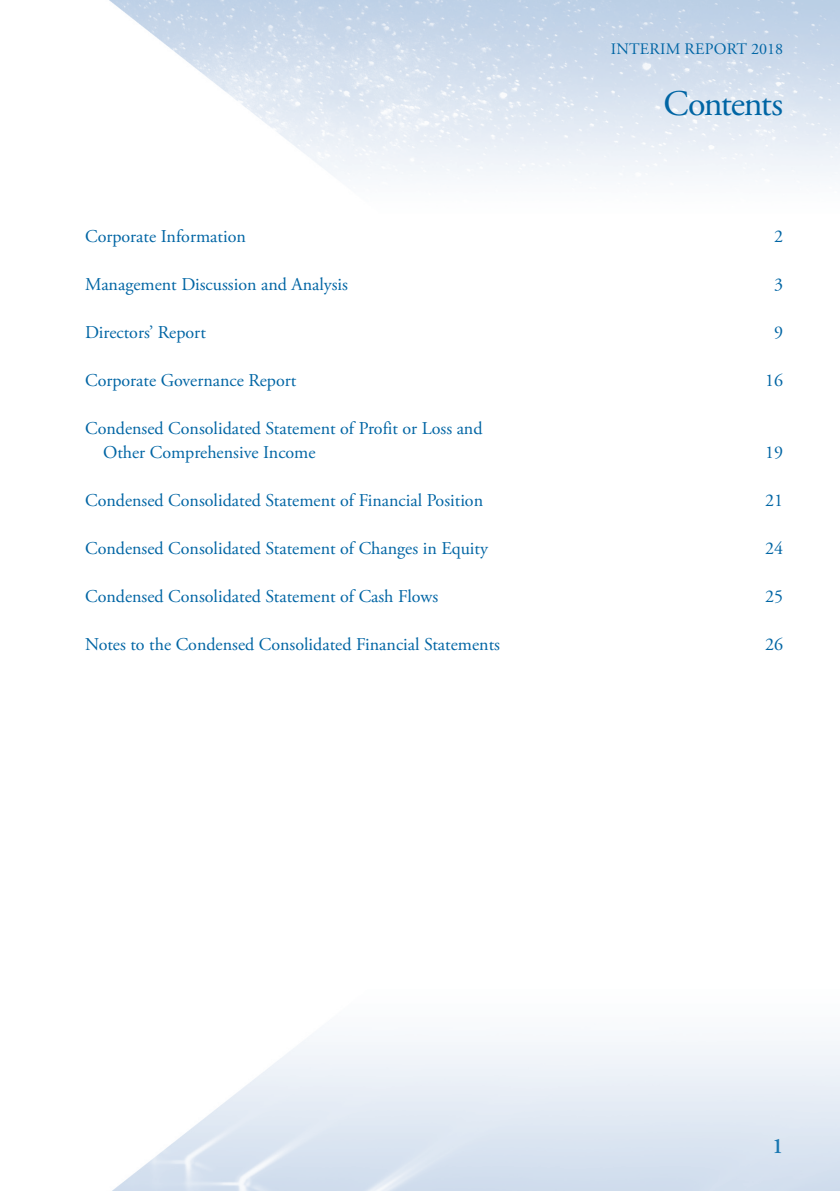
<style>
.page{position:relative;width:840px;height:1191px;background:#fff}
.page>*{position:absolute;margin:0;border:0;box-sizing:border-box;transform-origin:0 0}
.Heading{font:36px "Adobe Garamond Pro";letter-spacing:-.035em;color:#0065a4}
.t1{font:600 22px "Adobe Garamond Pro";color:#1b78b2}
.Body_Text{font:18px "Adobe Garamond Pro";color:#0065a4}
.t2{font:16px "Adobe Garamond Pro";letter-spacing:.015em;color:#0065a4}
</style>
<div class="page">
<img style="left:109px;top:0;width:730px;height:1191px">
<p class="t2" style="left:610px;top:40px;width:174px">INTERIM REPORT 2018</p>
<p class="Heading" style="left:663px;top:82px;width:121px">Contents</p>
<p class="Body_Text" style="left:85px;top:225px;width:162px">Corporate Information</p>
<p class="Body_Text" style="left:773px;top:225px;width:10px">2</p>
<p class="Body_Text" style="left:85px;top:273px;width:264px">Management Discussion and Analysis</p>
<p class="Body_Text" style="left:773px;top:273px;width:10px">3</p>
<p class="Body_Text" style="left:85px;top:321px;width:122px">Directors’ Report</p>
<p class="Body_Text" style="left:773px;top:321px;width:10px">9</p>
<p class="Body_Text" style="left:85px;top:369px;width:213px">Corporate Governance Report</p>
<p class="Body_Text" style="left:764px;top:369px;width:19px">16</p>
<p class="Body_Text" style="left:85px;top:417px;width:399px">Condensed Consolidated Statement of Profit or Loss and</p>
<p class="Body_Text" style="left:103px;top:441px;width:214px">Other Comprehensive Income</p>
<p class="Body_Text" style="left:764px;top:441px;width:19px">19</p>
<p class="Body_Text" style="left:85px;top:489px;width:399px">Condensed Consolidated Statement of Financial Position</p>
<p class="Body_Text" style="left:764px;top:489px;width:19px">21</p>
<p class="Body_Text" style="left:85px;top:537px;width:404px">Condensed Consolidated Statement of Changes in Equity</p>
<p class="Body_Text" style="left:764px;top:537px;width:19px">24</p>
<p class="Body_Text" style="left:85px;top:585px;width:354px">Condensed Consolidated Statement of Cash Flows</p>
<p class="Body_Text" style="left:764px;top:585px;width:19px">25</p>
<p class="Body_Text" style="left:85px;top:633px;width:416px">Notes to the Condensed Consolidated Financial Statements</p>
<p class="Body_Text" style="left:764px;top:633px;width:19px">26</p>
<p class="t1" style="left:771px;top:1133px;width:13px">1</p>
</div>
